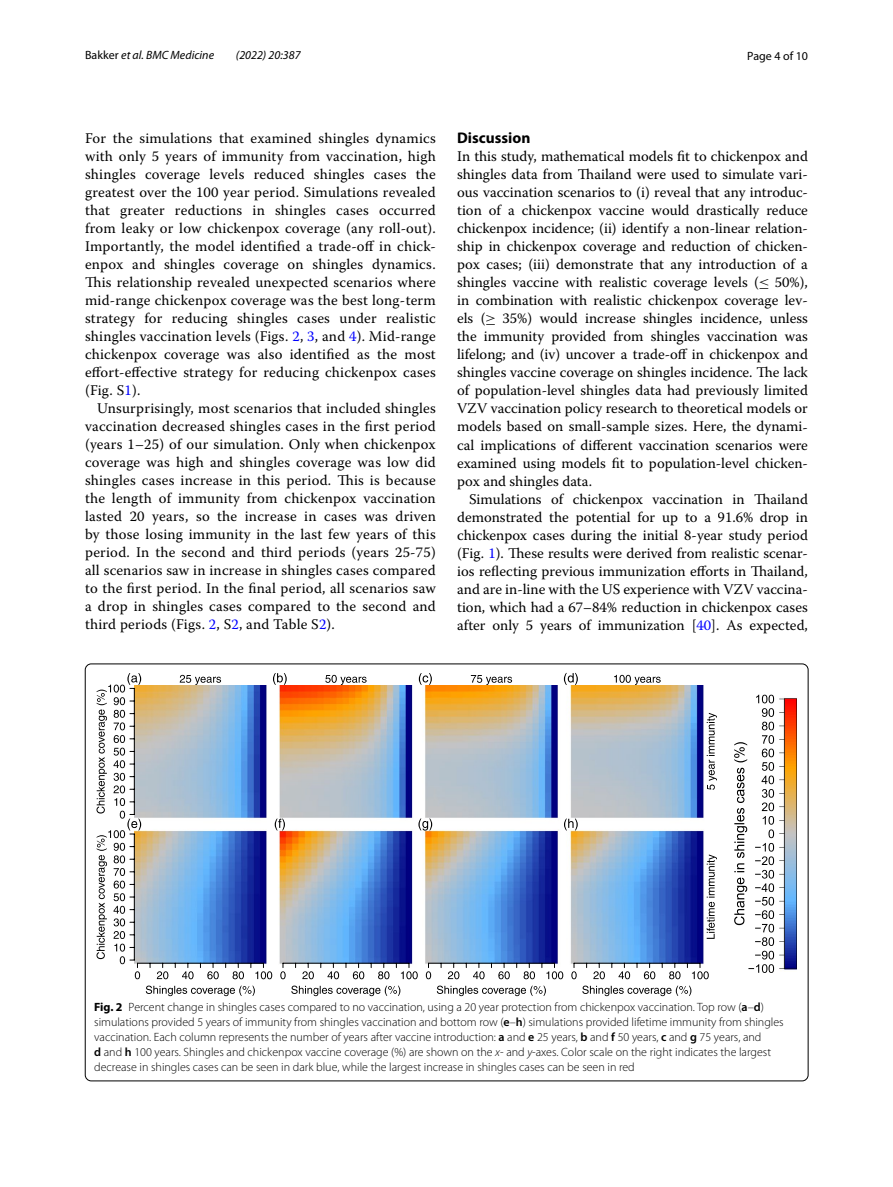
<style>
.page{position:relative;width:893px;height:1187px;background:#fff}
.page>*{position:absolute;margin:0;border:0;box-sizing:border-box;transform-origin:0 0}
.t1{font:700 15.45px "Myriad Pro";color:#000}
.t2{font:14.7px/18px "Warnock Pro";letter-spacing:.01em;color:#000;text-align:justify}
.t3{font:300 12px/15px "Myriad Pro";color:#000}
.t4{font:italic 12px "Myriad Pro";color:#000}
.t5{font:12px "Myriad Pro";color:#000}
.s1{font-style:normal}
.s2{color:#00f}
.s3{font-family:"MTSYN"}
.s4{font-family:"MTSYN2"}
.s5{font-family:"Warnock Pro Regular 3"}
.s6{font-weight:700}
.s7{font-weight:600}
.s8{font-style:italic}
</style>
<div class="page">
<img style="left:141px;top:685px;width:574px;height:283px">
<svg style="left:180px;top:674px;width:41px;height:11px"></svg>
<svg style="left:273px;top:673px;width:14px;height:12px"></svg>
<svg style="left:325px;top:674px;width:42px;height:11px"></svg>
<svg style="left:419px;top:673px;width:13px;height:12px"></svg>
<svg style="left:471px;top:675px;width:41px;height:10px"></svg>
<svg style="left:564px;top:673px;width:14px;height:12px"></svg>
<svg style="left:614px;top:674px;width:47px;height:11px"></svg>
<svg style="left:707px;top:712px;width:10px;height:77px"></svg>
<hr style="left:137px;top:962px;width:126px;height:1px;background:#000">
<svg style="left:157px;top:963px;width:11px;height:16px"></svg>
<svg style="left:182px;top:963px;width:12px;height:16px"></svg>
<svg style="left:207px;top:963px;width:12px;height:16px"></svg>
<svg style="left:233px;top:963px;width:11px;height:16px"></svg>
<svg style="left:251px;top:963px;width:21px;height:16px"></svg>
<svg style="left:96px;top:673px;width:45px;height:306px"></svg>
<svg style="left:146px;top:985px;width:109px;height:11px"></svg>
<svg style="left:275px;top:818px;width:10px;height:12px"></svg>
<hr style="left:283px;top:962px;width:126px;height:1px;background:#000">
<svg style="left:280px;top:963px;width:6px;height:16px"></svg>
<svg style="left:302px;top:963px;width:12px;height:16px"></svg>
<svg style="left:321px;top:963px;width:18px;height:16px"></svg>
<svg style="left:353px;top:963px;width:11px;height:16px"></svg>
<svg style="left:378px;top:963px;width:11px;height:16px"></svg>
<svg style="left:396px;top:963px;width:22px;height:16px"></svg>
<svg style="left:291px;top:985px;width:109px;height:11px"></svg>
<svg style="left:418px;top:818px;width:14px;height:12px"></svg>
<hr style="left:428px;top:962px;width:126px;height:1px;background:#000">
<svg style="left:426px;top:963px;width:5px;height:16px"></svg>
<svg style="left:448px;top:963px;width:11px;height:16px"></svg>
<svg style="left:473px;top:963px;width:12px;height:16px"></svg>
<svg style="left:498px;top:963px;width:12px;height:16px"></svg>
<svg style="left:524px;top:963px;width:11px;height:16px"></svg>
<svg style="left:542px;top:963px;width:21px;height:16px"></svg>
<svg style="left:437px;top:985px;width:109px;height:11px"></svg>
<svg style="left:564px;top:818px;width:14px;height:12px"></svg>
<hr style="left:574px;top:962px;width:126px;height:1px;background:#000">
<svg style="left:571px;top:963px;width:6px;height:16px"></svg>
<svg style="left:593px;top:963px;width:12px;height:16px"></svg>
<svg style="left:619px;top:963px;width:11px;height:16px"></svg>
<svg style="left:644px;top:963px;width:11px;height:16px"></svg>
<svg style="left:669px;top:963px;width:11px;height:16px"></svg>
<svg style="left:687px;top:963px;width:22px;height:16px"></svg>
<svg style="left:582px;top:985px;width:109px;height:11px"></svg>
<svg style="left:707px;top:854px;width:10px;height:84px"></svg>
<svg style="left:734px;top:694px;width:63px;height:278px"></svg>
<p class="t4" style="left:85px;top:48px;width:131px"><span class="s1">Bakker</span> et al. BMC Medicine</p>
<p class="t4" style="left:236px;top:48px;width:66px">(2022) 20:387</p>
<p class="t5" style="left:747px;top:48px;width:62px">Page 4 of 10</p>
<p class="t2" style="left:85px;top:128px;width:352px">For the simulations that examined shingles dynamics with only 5 years of immunity from vaccination, high shingles coverage levels reduced shingles cases the greatest over the 100 year period. Simulations revealed that greater reductions in shingles cases occurred from leaky or low chickenpox coverage (any roll-out).<br>Importantly, the model identified a trade-off in chick&shy;enpox and shingles coverage on shingles dynamics.<br>This relationship revealed unexpected scenarios where mid-range chickenpox coverage was the best long-term strategy for reducing shingles cases under realistic shingles vaccination levels (Figs. <span class="s2">2</span>, <span class="s2">3</span>, and <span class="s2">4</span>). Mid-range chickenpox coverage was also identified as the most effort-effective strategy for reducing chickenpox cases (Fig. S<span class="s2">1</span>).</p>
<p class="t2" style="left:85px;top:398px;width:352px;text-indent:12px">Unsurprisingly, most scenarios that included shingles vaccination decreased shingles cases in the first period (years 1–25) of our simulation. Only when chickenpox coverage was high and shingles coverage was low did shingles cases increase in this period. This is because the length of immunity from chickenpox vaccination lasted 20 years, so the increase in cases was driven by those losing immunity in the last few years of this period. In the second and third periods (years 25-75) all scenarios saw in increase in shingles cases compared to the first period. In the final period, all scenarios saw a drop in shingles cases compared to the second and third periods (Figs. <span class="s2">2</span>, S<span class="s2">2</span>, and Table S<span class="s2">2</span>).</p>
<p class="t1" style="left:457px;top:128px;width:75px">Discussion</p>
<p class="t2" style="left:457px;top:147px;width:352px">In this study, mathematical models fit to chickenpox and shingles data from Thailand were used to simulate vari&shy;ous vaccination scenarios to (i) reveal that any introduc&shy;tion of a chickenpox vaccine would drastically reduce chickenpox incidence; (ii) identify a non-linear relation&shy;ship in chickenpox coverage and reduction of chicken&shy;pox cases; (iii) demonstrate that any introduction of a shingles vaccine with realistic coverage levels (<span class="s3">≤</span> 50%), in combination with realistic chickenpox coverage lev&shy;els (<span class="s4">≥</span> 35%) would increase shingles incidence, unless the immunity provided from shingles vaccination was lifelong; and (iv) uncover a trade-off in chickenpox and shingles vaccine coverage on shingles incidence. The lack of population-level shingles data had previously limited VZV vaccination policy research to theoretical models or models based on small-sample sizes. Here, the dynami&shy;cal implications of different vaccination scenarios were examined using models fit to population-level chicken&shy;pox and shingles data.</p>
<p class="t2" style="left:457px;top:489px;width:352px;text-indent:12px">Simulations of chickenpox vaccination in Thailand demonstrated the potential for up to a <span class="s5">91.6%</span> drop in chickenpox cases during the initial 8-year study period (Fig. <span class="s2">1</span>). These results were derived from realistic scenar&shy;ios reflecting previous immunization efforts in Thailand, and are in-line with the US experience with VZV vaccina&shy;tion, which had a 67–84% reduction in chickenpox cases after only 5 years of immunization [<span class="s2">40</span>]. As expected,</p>
<p class="t3" style="left:94px;top:999px;width:691px"><span class="s6">Fig. 2</span> Percent change in shingles cases compared to no vaccination, using a 20 year protection from chickenpox vaccination. Top row (<span class="s7">a</span>–<span class="s7">d</span>) simulations provided 5 years of immunity from shingles vaccination and bottom row (<span class="s7">e</span>–<span class="s7">h</span>) simulations provided lifetime immunity from shingles vaccination. Each column represents the number of years after vaccine introduction: <span class="s7">a</span> and <span class="s7">e</span> 25 years, <span class="s7">b</span> and <span class="s7">f</span> 50 years, <span class="s7">c</span> and <span class="s7">g</span> 75 years, and<br><span class="s7">d</span> and <span class="s7">h</span> 100 years. Shingles and chickenpox vaccine coverage (%) are shown on the <span class="s8">x</span>- and <span class="s8">y</span>-axes. Color scale on the right indicates the largest decrease in shingles cases can be seen in dark blue, while the largest increase in shingles cases can be seen in red</p>
</div>
